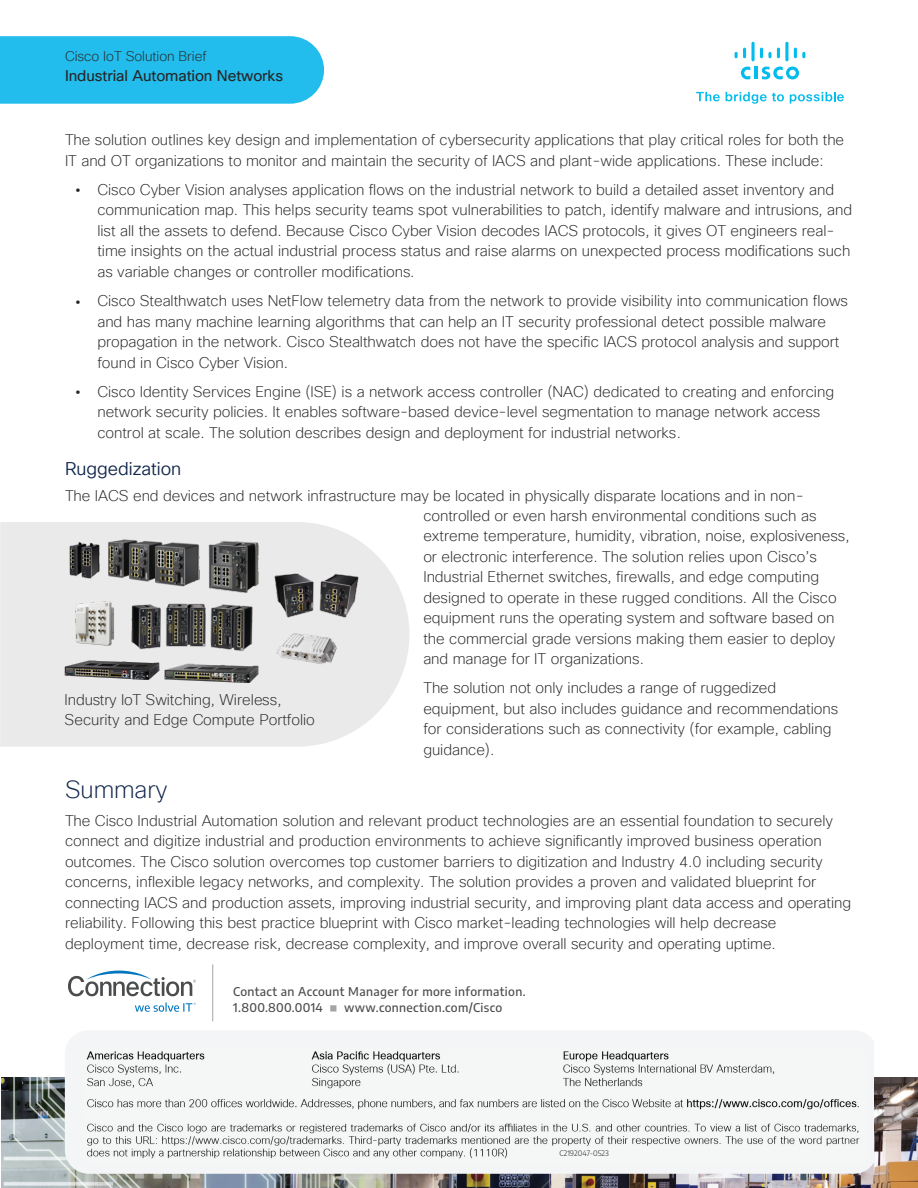
<style>
.page{position:relative;width:918px;height:1188px;background:#fff}
.page>*{position:absolute;margin:0;border:0;box-sizing:border-box;transform-origin:0 0}
.t1{font:200 24.15px "Cisco Sans TT";letter-spacing:-.005em;color:#11274b}
.t2{font:18px "Cisco Sans TT Light";color:#11274b}
.t3{font:200 15.15px/20.5px "Cisco Sans TT";letter-spacing:-.005em;color:#252626}
.t4{font:15.15px "Cisco Sans TT";letter-spacing:-.005em;color:#252626}
.t5{font:200 13.65px "Cisco Sans TT";letter-spacing:-.005em;color:#252626}
.Cobrand_CTA{font:500 12px "Encode Sans";letter-spacing:.03em;color:#4b4c4d}
.Copyright{font:300 7.5px "Encode Sans";color:#231f20}
.s1{font-family:"Bundesbahn Pi Two";font-weight:400;color:#a3a4a8}
</style>
<div class="page">
<div style="left:0;top:36px;width:324px;height:68px;background:#22bded"></div>
<svg style="left:696px;top:92px;width:24px;height:9px"></svg>
<svg style="left:726px;top:92px;width:58px;height:12px"></svg>
<svg style="left:790px;top:92px;width:54px;height:12px"></svg>
<svg style="left:741px;top:67px;width:58px;height:12px"></svg>
<svg style="left:735px;top:48px;width:11px;height:10px"></svg>
<svg style="left:751px;top:42px;width:4px;height:19px"></svg>
<svg style="left:760px;top:48px;width:20px;height:10px"></svg>
<hr style="left:785px;top:42px;width:3px;height:19px;background:#01bcec;border-radius:2px">
<svg style="left:794px;top:48px;width:11px;height:10px"></svg>
<img style="left:1px;top:1077px;width:917px;height:111px">
<div style="left:65px;top:1031px;width:808px;height:143px;background:#f4f5f6"></div>
<img style="left:84px;top:1049px;width:782px;height:116px">
<svg style="left:0;top:522px;width:409px;height:225px;background:#ebebeb"></svg>
<img style="left:97px;top:703px;width:194px;height:1px">
<img style="left:67px;top:600px;width:55px;height:47px">
<img style="left:199px;top:537px;width:69px;height:60px">
<img style="left:104px;top:538px;width:99px;height:50px">
<img style="left:67px;top:537px;width:34px;height:47px">
<img style="left:128px;top:599px;width:128px;height:57px">
<img style="left:162px;top:662px;width:99px;height:22px">
<img style="left:62px;top:658px;width:100px;height:24px">
<img style="left:275px;top:623px;width:63px;height:51px">
<img style="left:268px;top:572px;width:97px;height:48px">
<svg style="left:68px;top:971px;width:128px;height:25px"></svg>
<svg style="left:135px;top:1002px;width:61px;height:10px"></svg>
<hr style="left:212px;top:964px;width:1px;height:57px;background:#a3a4a8">
<p class="t5" style="left:65px;top:48px;width:143px">Cisco IoT Solution Brief</p>
<p class="t4" style="left:65px;top:66px;width:220px">Industrial Automation Networks</p>
<p class="t3" style="left:65px;top:130px;width:781px">The solution outlines key design and implementation of cybersecurity applications that play critical roles for both the<br>IT and OT organizations to monitor and maintain the security of IACS and plant-wide applications. These include:</p>
<p class="t3" style="left:97px;top:180px;width:756px;text-indent:-22px">• Cisco Cyber Vision analyses application flows on the industrial network to build a detailed asset inventory and communication map. This helps security teams spot vulnerabilities to patch, identify malware and intrusions, and list all the assets to defend. Because Cisco Cyber Vision decodes IACS protocols, it gives OT engineers real&shy;time insights on the actual industrial process status and raise alarms on unexpected process modifications such as variable changes or controller modifications.</p>
<p class="t3" style="left:97px;top:291px;width:752px;text-indent:-22px">• Cisco Stealthwatch uses NetFlow telemetry data from the network to provide visibility into communication flows and has many machine learning algorithms that can help an IT security professional detect possible malware propagation in the network. Cisco Stealthwatch does not have the specific IACS protocol analysis and support found in Cisco Cyber Vision.</p>
<p class="t3" style="left:97px;top:382px;width:738px;text-indent:-22px">• Cisco Identity Services Engine (ISE) is a network access controller (NAC) dedicated to creating and enforcing network security policies. It enables software-based device-level segmentation to manage network access control at scale. The solution describes design and deployment for industrial networks.</p>
<p class="t2" style="left:65px;top:457px;width:118px">Ruggedization</p>
<p class="t3" style="left:423px;top:486px;width:428px;text-indent:-358px">The IACS end devices and network infrastructure may be located in physically disparate locations and in non&shy;controlled or even harsh environmental conditions such as extreme temperature, humidity, vibration, noise, explosiveness, or electronic interference. The solution relies upon Cisco’s Industrial Ethernet switches, firewalls, and edge computing designed to operate in these rugged conditions. All the Cisco equipment runs the operating system and software based on the commercial grade versions making them easier to deploy and manage for IT organizations.</p>
<p class="t3" style="left:423px;top:678px;width:416px">The solution not only includes a range of ruggedized equipment, but also includes guidance and recommendations for considerations such as connectivity (for example, cabling guidance).</p>
<p class="t1" style="left:65px;top:774px;width:104px">Summary</p>
<p class="t3" style="left:65px;top:811px;width:788px">The Cisco Industrial Automation solution and relevant product technologies are an essential foundation to securely connect and digitize industrial and production environments to achieve significantly improved business operation outcomes. The Cisco solution overcomes top customer barriers to digitization and Industry 4.0 including security concerns, inflexible legacy networks, and complexity. The solution provides a proven and validated blueprint for connecting IACS and production assets, improving industrial security, and improving plant data access and operating reliability. Following this best practice blueprint with Cisco market-leading technologies will help decrease deployment time, decrease risk, decrease complexity, and improve overall security and operating uptime.</p>
<p class="t3" style="left:65px;top:690px;width:252px">Industry IoT Switching, Wireless,<br>Security and Edge Compute Portfolio</p>
<p class="Cobrand_CTA" style="left:233px;top:983px;width:294px">Contact an Account Manager for more information.</p>
<p class="Cobrand_CTA" style="left:233px;top:999px;width:271px">1.800.800.0014 <span class="s1">J</span> www.connection.com/Cisco</p>
<p class="Copyright" style="left:559px;top:1148px;width:51px">C2192047-0523</p>
</div>
